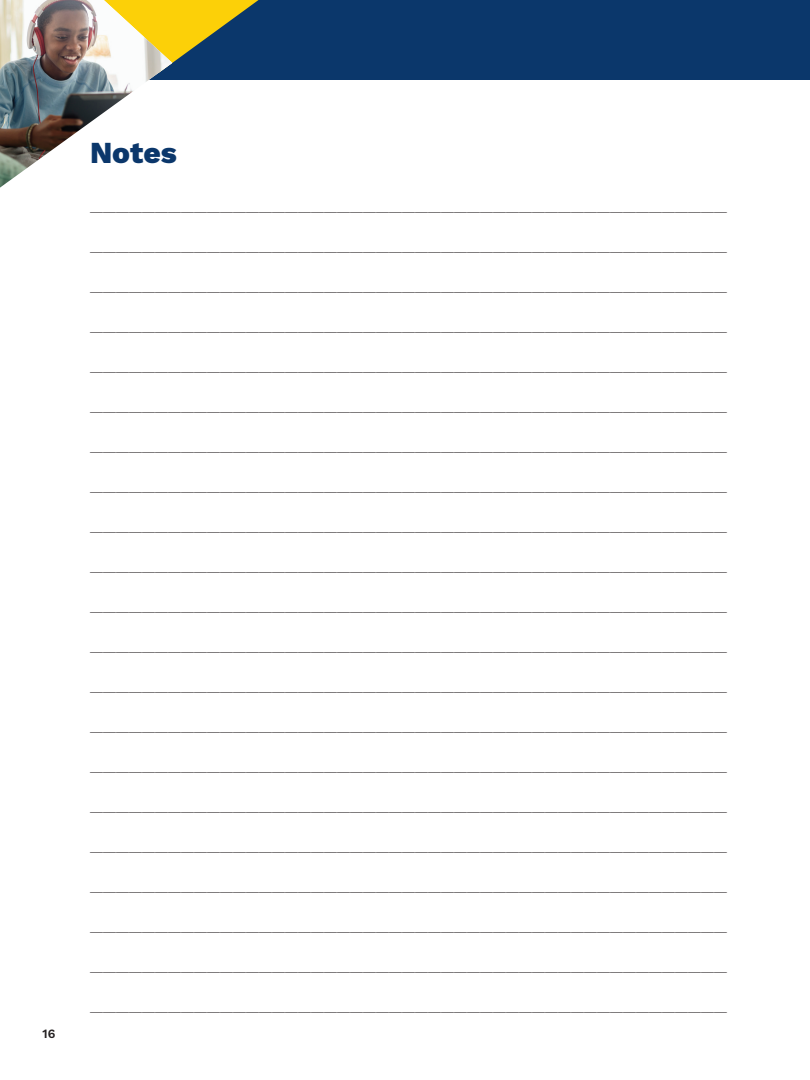
<style>
.page{position:relative;width:810px;height:1080px;background:#fff}
.page>*{position:absolute;margin:0;border:0;box-sizing:border-box;transform-origin:0 0}
.Head{font:800 30px "Work Sans";color:#0b376b}
.t1{font:300 12.5px "Work Sans";color:#231f20}
.t2{font:600 12.5px "Work Sans";color:#231f20}
</style>
<div class="page">
<div style="left:0;top:0;width:810px;height:79px;background:#0b376b"></div>
<svg style="left:172px;top:0;width:87px;height:80px"></svg>
<img style="left:0;top:0;width:172px;height:188px">
<p class="t2" style="left:42px;top:1024px;width:14px">16</p>
<p class="Head" style="left:90px;top:130px;width:88px">Notes</p>
<p class="t1" style="left:90px;top:198px;width:639px">__________________________________________________________________________________________________</p>
<p class="t1" style="left:90px;top:238px;width:639px">__________________________________________________________________________________________________</p>
<p class="t1" style="left:90px;top:278px;width:639px">__________________________________________________________________________________________________</p>
<p class="t1" style="left:90px;top:318px;width:639px">__________________________________________________________________________________________________</p>
<p class="t1" style="left:90px;top:358px;width:639px">__________________________________________________________________________________________________</p>
<p class="t1" style="left:90px;top:398px;width:639px">__________________________________________________________________________________________________</p>
<p class="t1" style="left:90px;top:438px;width:639px">__________________________________________________________________________________________________</p>
<p class="t1" style="left:90px;top:478px;width:639px">__________________________________________________________________________________________________</p>
<p class="t1" style="left:90px;top:518px;width:639px">__________________________________________________________________________________________________</p>
<p class="t1" style="left:90px;top:558px;width:639px">__________________________________________________________________________________________________</p>
<p class="t1" style="left:90px;top:598px;width:639px">__________________________________________________________________________________________________</p>
<p class="t1" style="left:90px;top:638px;width:639px">__________________________________________________________________________________________________</p>
<p class="t1" style="left:90px;top:678px;width:639px">__________________________________________________________________________________________________</p>
<p class="t1" style="left:90px;top:718px;width:639px">__________________________________________________________________________________________________</p>
<p class="t1" style="left:90px;top:758px;width:639px">__________________________________________________________________________________________________</p>
<p class="t1" style="left:90px;top:798px;width:639px">__________________________________________________________________________________________________</p>
<p class="t1" style="left:90px;top:838px;width:639px">__________________________________________________________________________________________________</p>
<p class="t1" style="left:90px;top:878px;width:639px">__________________________________________________________________________________________________</p>
<p class="t1" style="left:90px;top:918px;width:639px">__________________________________________________________________________________________________</p>
<p class="t1" style="left:90px;top:958px;width:639px">__________________________________________________________________________________________________</p>
<p class="t1" style="left:90px;top:998px;width:639px">__________________________________________________________________________________________________</p>
</div>
